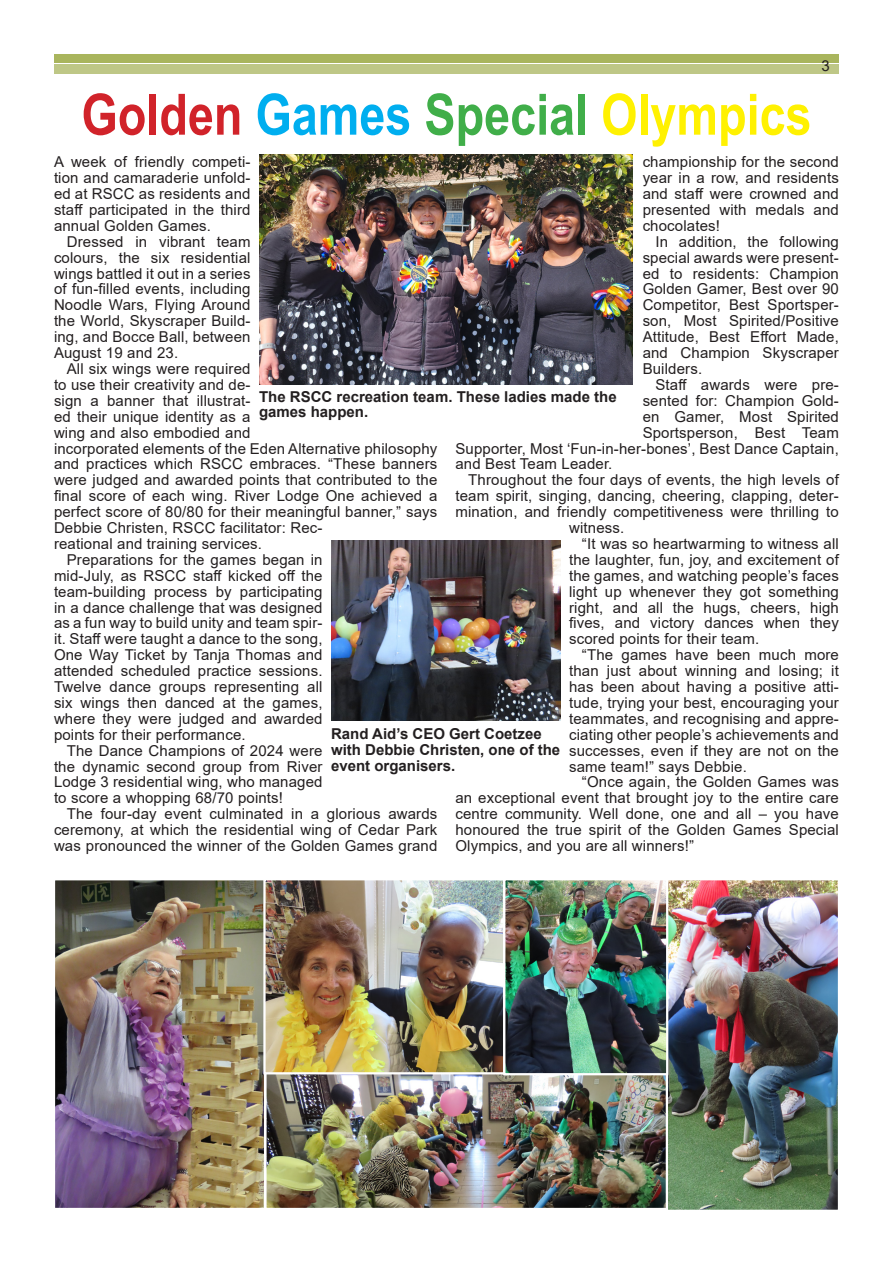
<style>
.page{position:relative;width:893px;height:1263px;background:#fff}
.page>*{position:absolute;margin:0;border:0;box-sizing:border-box;transform-origin:0 0}
.t1{font:700 57px "Arial Narrow";color:#fff101}
.t2{font:15px/15.9px "Arial";letter-spacing:.01em;color:#231f20;text-align:justify}
.t3{font:700 15px/15.8px "Arial";color:#231f20}
.s1{color:#d1232a}
.s2{color:#00aeef}
.s3{color:#40ae49}
</style>
<div class="page">
<div style="left:54px;top:54px;width:785px;height:8px;background:#a9b55d"></div>
<div style="left:54px;top:65px;width:785px;height:9px;background:#bec786"></div>
<img style="left:331px;top:540px;width:230px;height:181px">
<img style="left:259px;top:155px;width:374px;height:229px">
<img style="left:267px;top:1074px;width:399px;height:133px">
<div style="left:264px;top:1070px;width:405px;height:140px;border:2px solid #fff"></div>
<img style="left:56px;top:881px;width:207px;height:326px">
<div style="left:53px;top:878px;width:213px;height:332px;border:2px solid #fff"></div>
<img style="left:669px;top:881px;width:168px;height:328px">
<div style="left:666px;top:878px;width:174px;height:334px;border:2px solid #fff"></div>
<img style="left:266px;top:881px;width:399px;height:191px">
<div style="left:263px;top:878px;width:242px;height:196px;border:2px solid #fff"></div>
<div style="left:503px;top:878px;width:165px;height:197px;border:2px solid #fff"></div>
<p class="t2" style="left:821px;top:58px;width:10px">3</p>
<p class="t1" style="left:81px;top:71px;width:732px"><span class="s1">Golden</span> <span class="s2">Games</span> <span class="s3">Special</span> Olympics</p>
<p class="t2" style="left:54px;top:154px;width:198px">A week of friendly competi&shy;tion and camaraderie unfold&shy;ed at RSCC as residents and staff participated in the third annual Golden Games.</p>
<p class="t2" style="left:54px;top:233px;width:198px;text-indent:13px">Dressed in vibrant team colours, the six residential wings battled it out in a series of fun-filled events, including Noodle Wars, Flying Around the World, Skyscraper Build&shy;ing, and Bocce Ball, between August 19 and 23.</p>
<p class="t2" style="left:54px;top:361px;width:385px;text-align:left;text-indent:13px">All six wings were required<br>to use their creativity and de-<br>sign a banner that illustrat-<br>ed their unique identity as a<br>wing and also embodied and<br>incorporated elements of the Eden Alternative philosophy and practices which RSCC embraces. “These banners were judged and awarded points that contributed to the final score of each wing. River Lodge One achieved a perfect score of 80/80 for their meaningful banner,” says Debbie Christen, RSCC facilitator: Rec-<br>reational and training services.</p>
<p class="t2" style="left:54px;top:551px;width:270px;text-indent:13px">Preparations for the games began in mid-July, as RSCC staff kicked off the team-building process by participating in a dance challenge that was designed as a fun way to build unity and team spir&shy;it. Staff were taught a dance to the song, One Way Ticket by Tanja Thomas and attended scheduled practice sessions.<br>Twelve dance groups representing all six wings then danced at the games, where they were judged and awarded points for their performance.</p>
<p class="t2" style="left:54px;top:742px;width:270px;text-indent:13px">The Dance Champions of 2024 were the dynamic second group from River Lodge 3 residential wing, who managed to score a whopping 68/70 points!</p>
<p class="t2" style="left:54px;top:806px;width:385px;text-indent:13px">The four-day event culminated in a glorious awards ceremony, at which the residential wing of Cedar Park was pronounced the winner of the Golden Games grand</p>
<p class="t2" style="left:643px;top:154px;width:198px">championship for the second year in a row, and residents and staff were crowned and presented with medals and chocolates!</p>
<p class="t2" style="left:643px;top:233px;width:198px;text-indent:13px">In addition, the following special awards were present&shy;ed to residents: Champion Golden Gamer, Best over 90<br>Competitor, Best Sportsper&shy;son, Most Spirited/Positive Attitude, Best Effort Made, and Champion Skyscraper Builders.</p>
<p class="t2" style="left:655px;top:377px;width:185px">Staff awards were pre-</p>
<p class="t2" style="left:643px;top:392px;width:198px">sented for: Champion Gold-</p>
<p class="t2" style="left:643px;top:408px;width:198px">en Gamer, Most Spirited</p>
<p class="t2" style="left:643px;top:424px;width:198px">Sportsperson, Best Team</p>
<p class="t2" style="left:455px;top:440px;width:385px">Supporter, Most ‘Fun-in-her-bones’, Best Dance Captain,</p>
<p class="t2" style="left:455px;top:456px;width:158px">and Best Team Leader.</p>
<p class="t2" style="left:468px;top:472px;width:372px">Throughout the four days of events, the high levels of</p>
<p class="t2" style="left:455px;top:488px;width:385px">team spirit, singing, dancing, cheering, clapping, deter-</p>
<p class="t2" style="left:455px;top:504px;width:385px">mination, and friendly competitiveness were thrilling to</p>
<p class="t2" style="left:569px;top:520px;width:57px">witness.</p>
<p class="t2" style="left:569px;top:536px;width:271px;text-indent:13px">“It was so heartwarming to witness all the laughter, fun, joy, and excitement of the games, and watching people’s faces light up whenever they got something right, and all the hugs, cheers, high fives, and victory dances when they scored points for their team.</p>
<p class="t2" style="left:569px;top:647px;width:271px;text-indent:13px">“The games have been much more than just about winning and losing; it has been about having a positive atti&shy;tude, trying your best, encouraging your teammates, and recognising and appre&shy;ciating other people’s achievements and successes, even if they are not on the same team!” says Debbie.</p>
<p class="t2" style="left:455px;top:774px;width:385px;text-indent:126px">“Once again, the Golden Games was an exceptional event that brought joy to the entire care centre community. Well done, one and all – you have honoured the true spirit of the Golden Games Special Olympics, and you are all winners!”</p>
<p class="t3" style="left:259px;top:389px;width:359px">The RSCC recreation team. These ladies made the games happen.</p>
<p class="t3" style="left:331px;top:726px;width:231px">Rand Aid’s CEO Gert Coetzee with Debbie Christen, one of the event organisers.</p>
</div>
